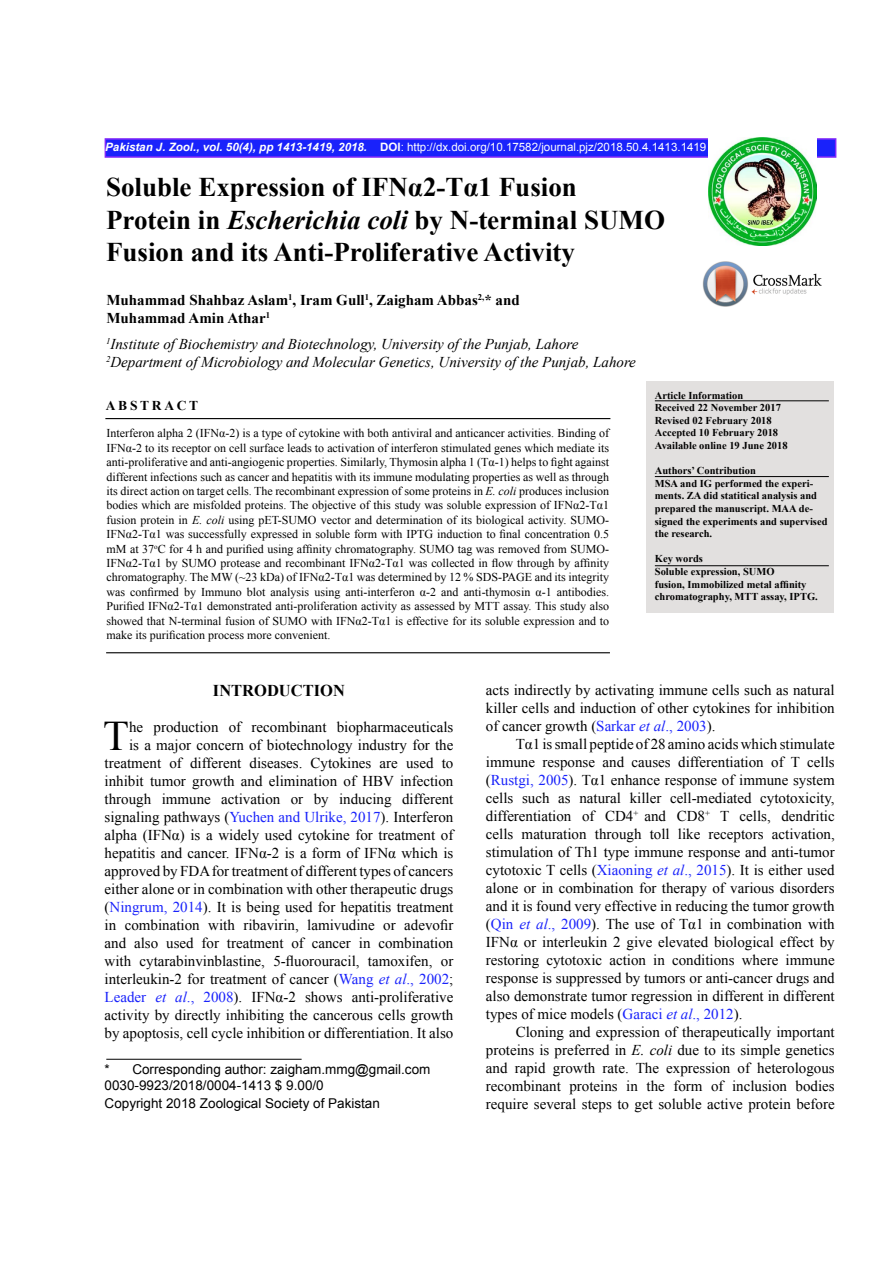
<style>
.page{position:relative;width:893px;height:1263px;background:#fff}
.page>*{position:absolute;margin:0;border:0;box-sizing:border-box;transform-origin:0 0}
.t1{font:42.15px "Times New Roman";color:#000}
.t2{font:700 27px/32.4px "Times New Roman";color:#000}
.t3{font:700 16.5px "Times New Roman";color:#000}
.t4{font:15px/18px "Times New Roman";color:#000;text-align:justify}
.t5{font:italic 15px/18px "Times New Roman";color:#000}
.t6{font:700 15px/18px "Times New Roman";color:#000}
.t7{font:13.5px/16.2px "Arial";color:#000}
.t8{font:700 13.5px "Times New Roman";letter-spacing:.2em;color:#000}
.t9{font:12px/14.4px "Times New Roman";color:#000;text-align:justify}
.t10{font:11.55px "Arial";color:#fff}
.t11{font:700 10.5px/12.6px "Times New Roman";color:#000}
.s1{font-weight:700;font-style:italic}
.s2{font-weight:700}
.s3{font-style:italic}
.s4{color:#1922fb}
.s5{font-style:italic;color:#1922fb}
</style>
<div class="page">
<img style="left:702px;top:261px;width:120px;height:45px">
<div style="left:105px;top:138px;width:731px;height:20px;background:#1922fb;border:2px solid #8027fb"></div>
<img style="left:708px;top:138px;width:108px;height:108px">
<div style="left:646px;top:382px;width:187px;height:231px;background:#e2e0df"></div>
<hr style="left:655px;top:476px;width:174px;height:1px;background:#000">
<hr style="left:105px;top:418px;width:505px;height:1px;background:#000">
<hr style="left:106px;top:652px;width:504px;height:1px;background:#000">
<hr style="left:655px;top:400px;width:174px;height:1px;background:#000">
<hr style="left:106px;top:1059px;width:196px;height:1px;background:#000">
<hr style="left:655px;top:565px;width:174px;height:1px;background:#000">
<p class="t10" style="left:105px;top:140px;width:603px"><span class="s1">Pakistan J. Zool., vol. 50(4), pp 1413-1419, 2018.</span> <span class="s2">DOI</span>: http://dx.doi.org/10.17582/journal.pjz/2018.50.4.1413.1419</p>
<h2 class="t2" style="left:106px;top:171px;width:560px">Soluble Expression of IFNα2-Tα1 Fusion<br>Protein in <span class="s3">Escherichia coli</span> by N-terminal SUMO<br>Fusion and its Anti-Proliferative Activity</h2>
<p class="t6" style="left:106px;top:290px;width:415px">Muhammad Shahbaz Aslam<sup>1</sup>, Iram Gull<sup>1</sup>, Zaigham Abbas<sup>2,</sup>* and<br>Muhammad Amin Athar<sup>1</sup></p>
<p class="t5" style="left:106px;top:335px;width:531px"><sup>1</sup>Institute of Biochemistry and Biotechnology, University of the Punjab, Lahore<br><sup>2</sup>Department of Microbiology and Molecular Genetics, University of the Punjab, Lahore</p>
<p class="t11" style="left:655px;top:388px;width:134px">Article Information<br>Received 22 November 2017<br>Revised 02 February 2018<br>Accepted 10 February 2018<br>Available online 19 June 2018</p>
<p class="t11" style="left:655px;top:464px;width:174px">Authors’ Contribution<br>MSA and IG performed the experi&shy;ments. ZA did statitical analysis and prepared the manuscript. MAA de&shy;signed the experiments and supervised the research.</p>
<p class="t11" style="left:655px;top:552px;width:164px">Key words<br>Soluble expression, SUMO<br>fusion, Immobilized metal affinity chromatography, MTT assay, IPTG.</p>
<p class="t8" style="left:106px;top:396px;width:94px">ABSTRACT</p>
<p class="t9" style="left:107px;top:426px;width:504px">Interferon alpha 2 (IFNα-2) is a type of cytokine with both antiviral and anticancer activities. Binding of IFNα-2 to its receptor on cell surface leads to activation of interferon stimulated genes which mediate its anti-proliferative and anti-angiogenic properties. Similarly, Thymosin alpha 1 (Tα-1) helps to fight against different infections such as cancer and hepatitis with its immune modulating properties as well as through its direct action on target cells. The recombinant expression of some proteins in <span class="s3">E. coli</span> produces inclusion bodies which are misfolded proteins. The objective of this study was soluble expression of IFNα2-Tα1 fusion protein in <span class="s3">E. coli</span> using pET-SUMO vector and determination of its biological activity. SUMO-IFNα2-Tα1 was successfully expressed in soluble form with IPTG induction to final concentration 0.5 mM at 37<sup>o</sup>C for 4 h and purified using affinity chromatography. SUMO tag was removed from SUMO-IFNα2-Tα1 by SUMO protease and recombinant IFNα2-Tα1 was collected in flow through by affinity chromatography. The MW (~23 kDa) of IFNα2-Tα1 was determined by 12 % SDS-PAGE and its integrity was confirmed by Immuno blot analysis using anti-interferon α-2 and anti-thymosin α-1 antibodies.<br>Purified IFNα2-Tα1 demonstrated anti-proliferation activity as assessed by MTT assay. This study also showed that N-terminal fusion of SUMO with IFNα2-Tα1 is effective for its soluble expression and to make its purification process more convenient.</p>
<p class="t3" style="left:213px;top:679px;width:133px">INTRODUCTION</p>
<p class="t4" style="left:105px;top:717px;width:350px;text-align:right">he production of recombinant biopharmaceuticals<br>is a major concern of biotechnology industry for the treatment of different diseases. Cytokines are used to inhibit tumor growth and elimination of HBV infection through immune activation or by inducing different signaling pathways (<span class="s4">Yuchen and Ulrike, 2017</span>). Interferon alpha (IFNα) is a widely used cytokine for treatment of hepatitis and cancer. IFNα-2 is a form of IFNα which is approved by FDA for treatment of different types of cancers either alone or in combination with other therapeutic drugs (<span class="s4">Ningrum, 2014</span>). It is being used for hepatitis treatment in combination with ribavirin, lamivudine or adevofir and also used for treatment of cancer in combination with cytarabinvinblastine, 5-fluorouracil, tamoxifen, or interleukin-2 for treatment of cancer (<span class="s4">Wang</span> <span class="s5">et al</span><span class="s4">., 2002</span>; <span class="s4">Leader</span> <span class="s5">et al</span><span class="s4">., 2008</span>). IFNα-2 shows anti-proliferative activity by directly inhibiting the cancerous cells growth by apoptosis, cell cycle inhibition or differentiation. It also</p>
<p class="t7" style="left:105px;top:1061px;width:327px">* Corresponding author: zaigham.mmg@gmail.com<br>0030-9923/2018/0004-1413 $ 9.00/0</p>
<p class="t7" style="left:105px;top:1095px;width:277px">Copyright 2018 Zoological Society of Pakistan</p>
<h1 class="t1" style="left:103px;top:707px;width:27px">T</h1>
<p class="t4" style="left:486px;top:681px;width:350px">acts indirectly by activating immune cells such as natural killer cells and induction of other cytokines for inhibition of cancer growth (<span class="s4">Sarkar</span> <span class="s5">et al</span><span class="s4">., 2003</span>).</p>
<p class="t4" style="left:486px;top:735px;width:350px;text-indent:30px">Tα1 is small peptide of 28 amino acids which stimulate immune response and causes differentiation of T cells (<span class="s4">Rustgi, 2005</span>). Tα1 enhance response of immune system cells such as natural killer cell-mediated cytotoxicity, differentiation of CD4<sup>+</sup> and CD8<sup>+</sup> T cells, dendritic cells maturation through toll like receptors activation, stimulation of Th1 type immune response and anti-tumor cytotoxic T cells (<span class="s4">Xiaoning</span> <span class="s5">et al</span><span class="s4">., 2015</span>). It is either used alone or in combination for therapy of various disorders and it is found very effective in reducing the tumor growth (<span class="s4">Qin</span> <span class="s5">et al</span><span class="s4">., 2009</span>). The use of Tα1 in combination with IFNα or interleukin 2 give elevated biological effect by restoring cytotoxic action in conditions where immune response is suppressed by tumors or anti-cancer drugs and also demonstrate tumor regression in different in different types of mice models (<span class="s4">Garaci</span> <span class="s5">et al</span><span class="s4">., 2012</span>).</p>
<p class="t4" style="left:486px;top:1023px;width:350px;text-indent:30px">Cloning and expression of therapeutically important proteins is preferred in <span class="s3">E. coli</span> due to its simple genetics and rapid growth rate. The expression of heterologous recombinant proteins in the form of inclusion bodies require several steps to get soluble active protein before</p>
</div>
